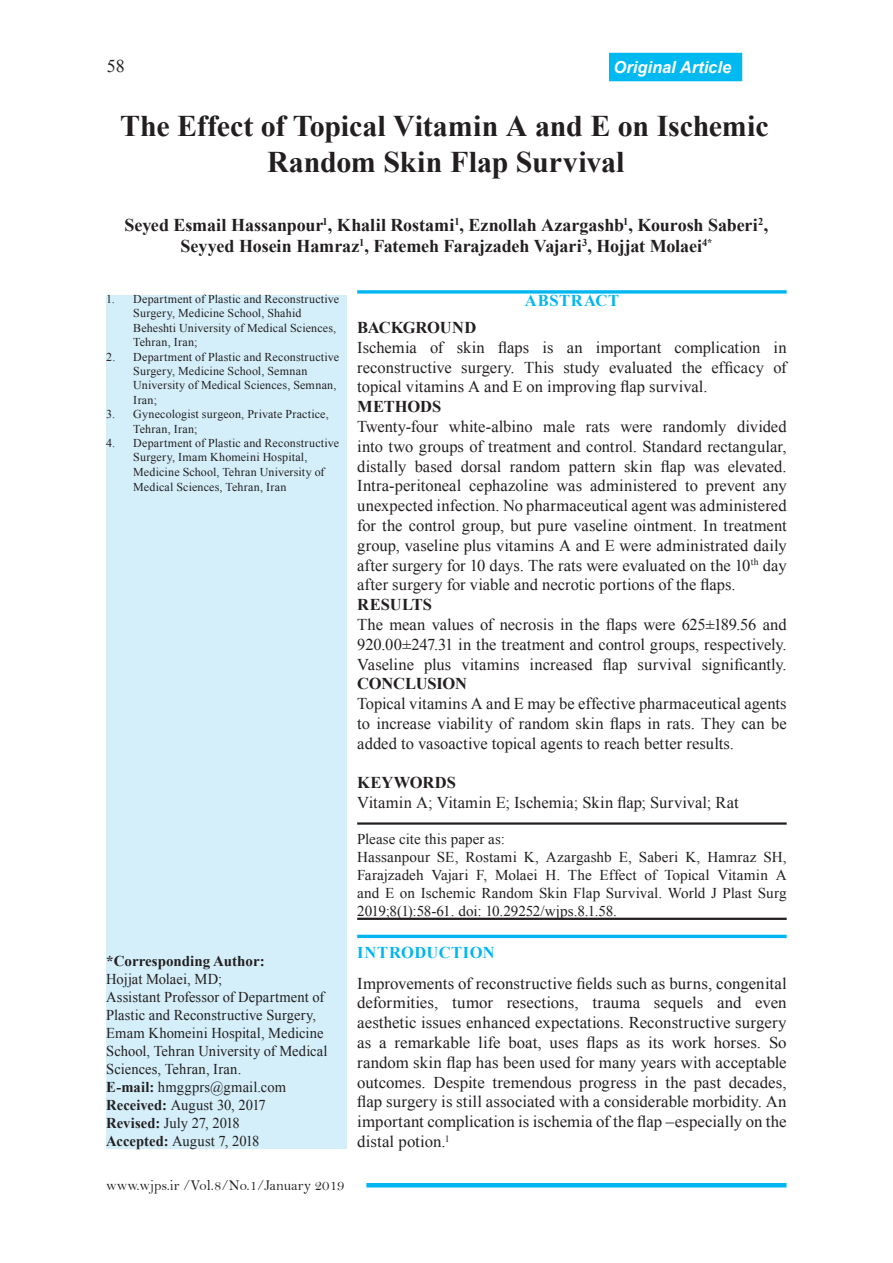
<style>
.page{position:relative;width:893px;height:1263px;background:#fff}
.page>*{position:absolute;margin:0;border:0;box-sizing:border-box;transform-origin:0 0}
.t1{font:700 30px/36px "Times New Roman";letter-spacing:-.005em;color:#231f20;text-align:center}
.t2{font:700 18px/21px "Times New Roman";letter-spacing:-.005em;color:#231f20;text-align:center}
.t3{font:16.5px/19.8px "Times New Roman";color:#231f20;text-align:justify}
.t4{font:700 16.5px "Times New Roman";letter-spacing:-.01em;color:#231f20}
.t5{font:italic 700 16.5px "Arial";color:#fff}
.t6{font:700 16.5px "Times New Roman";letter-spacing:.03em;color:#00b6f0}
.t7{font:700 16.5px "Times New Roman";letter-spacing:.05em;color:#00b6f0}
.t8{font:15px/18px "Times New Roman";letter-spacing:.005em;color:#231f20}
.t9{font:15px "Bell";color:#231f20}
.t10{font:700 15px "Times New Roman";color:#231f20}
.t11{font:12px/14.4px "Times New Roman";letter-spacing:.015em;color:#231f20}
.s1{font-weight:700}
</style>
<div class="page">
<hr style="left:366px;top:1183px;width:420px;height:4px;background:#00b6f0">
<svg style="left:357px;top:290px;width:430px;height:4px;background:#27c1f2"></svg>
<hr style="left:357px;top:822px;width:430px;height:3px;background:#231f20">
<hr style="left:357px;top:918px;width:430px;height:2px;background:#231f20">
<hr style="left:357px;top:935px;width:430px;height:3px;background:#00b6f0">
<div style="left:106px;top:295px;width:241px;height:853px;background:#d4effa"></div>
<div style="left:609px;top:53px;width:133px;height:28px;background:#00b9f1"></div>
<p class="t5" style="left:613px;top:57px;width:119px">Original Article</p>
<h1 class="t1" style="left:120px;top:107px;width:650px">The Effect of Topical Vitamin A and E on Ischemic<br>Random Skin Flap Survival</h1>
<p class="t2" style="left:125px;top:214px;width:645px">Seyed Esmail Hassanpour<sup>1</sup>, Khalil Rostami<sup>1</sup>, Eznollah Azargashb<sup>1</sup>, Kourosh Saberi<sup>2</sup>,<br>Seyyed Hosein Hamraz<sup>1</sup>, Fatemeh Farajzadeh Vajari<sup>3</sup>, Hojjat Molaei<sup>4*</sup></p>
<p class="t7" style="left:525px;top:288px;width:96px">ABSTRACT</p>
<p class="t4" style="left:357px;top:315px;width:121px">BACKGROUND</p>
<p class="t3" style="left:357px;top:337px;width:431px">Ischemia of skin flaps is an important complication in reconstructive surgery. This study evaluated the efficacy of topical vitamins A and E on improving flap survival.</p>
<p class="t4" style="left:357px;top:395px;width:86px">METHODS</p>
<p class="t3" style="left:357px;top:416px;width:431px">Twenty-four white-albino male rats were randomly divided into two groups of treatment and control. Standard rectangular, distally based dorsal random pattern skin flap was elevated.<br>Intra-peritoneal cephazoline was administered to prevent any unexpected infection. No pharmaceutical agent was administered for the control group, but pure vaseline ointment. In treatment group, vaseline plus vitamins A and E were administrated daily after surgery for 10 days. The rats were evaluated on the 10<sup>th</sup> day after surgery for viable and necrotic portions of the flaps.</p>
<p class="t4" style="left:357px;top:593px;width:76px">RESULTS</p>
<p class="t3" style="left:357px;top:614px;width:431px">The mean values of necrosis in the flaps were 625±189.56 and 920.00±247.31 in the treatment and control groups, respectively.<br>Vaseline plus vitamins increased flap survival significantly.</p>
<p class="t4" style="left:357px;top:672px;width:111px">CONCLUSION</p>
<p class="t3" style="left:357px;top:693px;width:431px">Topical vitamins A and E may be effective pharmaceutical agents to increase viability of random skin flaps in rats. They can be added to vasoactive topical agents to reach better results.</p>
<p class="t4" style="left:357px;top:771px;width:100px">KEYWORDS</p>
<p class="t3" style="left:357px;top:792px;width:383px">Vitamin A; Vitamin E; Ischemia; Skin flap; Survival; Rat</p>
<p class="t8" style="left:357px;top:830px;width:431px">Please cite this paper as:<br>Hassanpour SE, Rostami K, Azargashb E, Saberi K, Hamraz SH, Farajzadeh Vajari F, Molaei H. The Effect of Topical Vitamin A and E on Ischemic Random Skin Flap Survival. World J Plast Surg 2019;8(1):58-61. doi: 10.29252/wjps.8.1.58.</p>
<p class="t6" style="left:357px;top:940px;width:139px">INTRODUCTION</p>
<p class="t11" style="left:133px;top:291px;width:207px;text-indent:-27px">1. Department of Plastic and Reconstructive Surgery, Medicine School, Shahid Beheshti University of Medical Sciences, Tehran, Iran;</p>
<p class="t11" style="left:133px;top:349px;width:207px;text-indent:-27px">2. Department of Plastic and Reconstructive<br>Surgery, Medicine School, Semnan<br>University of Medical Sciences, Semnan,<br>Iran;</p>
<p class="t11" style="left:133px;top:407px;width:197px;text-indent:-27px">3. Gynecologist surgeon, Private Practice,<br>Tehran, Iran;</p>
<p class="t11" style="left:133px;top:435px;width:207px;text-indent:-27px">4. Department of Plastic and Reconstructive Surgery, Imam Khomeini Hospital, Medicine School, Tehran University of Medical Sciences, Tehran, Iran</p>
<p class="t10" style="left:106px;top:950px;width:160px">*Corresponding Author:</p>
<p class="t8" style="left:106px;top:970px;width:223px">Hojjat Molaei, MD;<br>Assistant Professor of Department of<br>Plastic and Reconstructive Surgery,<br>Emam Khomeini Hospital, Medicine<br>School, Tehran University of Medical<br>Sciences, Tehran, Iran.<br><span class="s1">E-mail:</span> hmggprs@gmail.com<br><span class="s1">Received:</span> August 30, 2017<br><span class="s1">Revised:</span> July 27, 2018<br><span class="s1">Accepted:</span> August 7, 2018</p>
<p class="t3" style="left:357px;top:973px;width:431px">Improvements of reconstructive fields such as burns, congenital deformities, tumor resections, trauma sequels and even aesthetic issues enhanced expectations. Reconstructive surgery as a remarkable life boat, uses flaps as its work horses. So random skin flap has been used for many years with acceptable outcomes. Despite tremendous progress in the past decades, flap surgery is still associated with a considerable morbidity. An important complication is ischemia of the flap –especially on the distal potion.<sup>1</sup></p>
<p class="t9" style="left:106px;top:1176px;width:240px">www.wjps.ir /Vol.8/No.1/January 2019</p>
</div>
